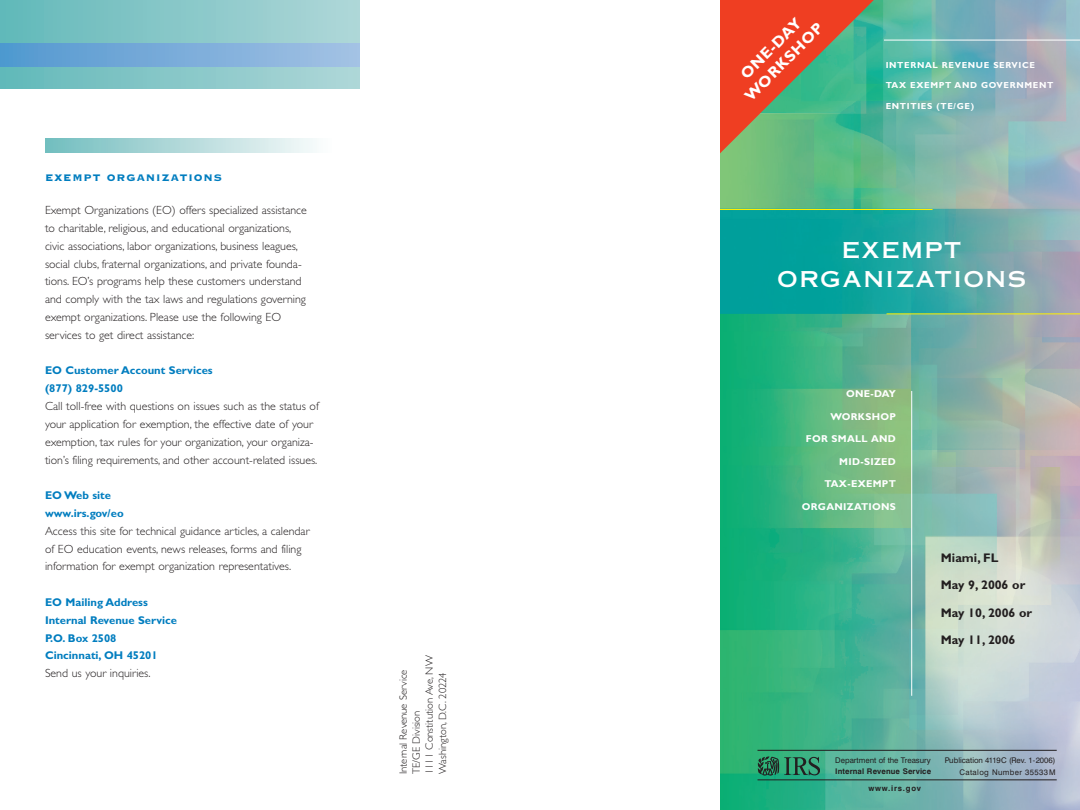
<style>
.page{position:relative;width:1080px;height:810px;background:#fff}
.page>*{position:absolute;margin:0;border:0;box-sizing:border-box;transform-origin:0 0}
.t1{font:21.88px/28.8px "Copperplate Thirty One AB";letter-spacing:.07em;color:#fff;text-align:center}
.t2{font:700 15.62px/18.8px "Gill Sans";color:#fff;text-align:center}
.t3{font:700 12.5px "Gill Sans";color:#231f20}
.t4{font:800 12.5px "Copperplate Gothic BT";letter-spacing:.065em;color:#007dbf}
.t5{font:300 11.88px/17.8px "Gill Sans";color:#231f20}
.t6{font:700 11.25px/17.8px "Gill Sans";color:#007dbf}
.t7{font:300 10.62px/13.1px "Gill Sans";color:#231f20}
.t8{font:700 10px "Gill Sans";letter-spacing:.03em;color:#fff}
.t9{font:700 8.75px "Gill Sans";letter-spacing:.075em;color:#fff}
.t10{font:7.75px "Swiss 721 BT";color:#231f20}
.t11{font:700 7.75px "Swiss 721 BT";letter-spacing:.015em;color:#231f20}
.t12{font:7.75px "Swiss 721 BT";letter-spacing:.045em;color:#231f20}
.t13{font:700 7.75px "Swiss 721 BT";letter-spacing:.1em;color:#231f20}
</style>
<div class="page">
<svg style="left:0;top:0;width:360px;height:89px;background:#87c7c8"></svg>
<svg style="left:0;top:43px;width:360px;height:24px;background:#7aacd9"></svg>
<svg style="left:45px;top:139px;width:270px;height:13px;background:#b2dada"></svg>
<img style="left:720px;top:0;width:360px;height:810px">
<hr style="left:884px;top:40px;width:196px;height:1px;background:#fff">
<hr style="left:887px;top:314px;width:193px;height:1px;background:#fff101">
<hr style="left:709px;top:209px;width:224px;height:1px;background:#fff101">
<hr style="left:912px;top:391px;width:1px;height:305px;background:#fff">
<svg style="left:720px;top:0;width:185px;height:190px;background:#8a8e66"></svg>
<svg style="left:758px;top:756px;width:62px;height:20px"></svg>
<hr style="left:758px;top:750px;width:299px;height:1px;background:#231f20">
<hr style="left:758px;top:780px;width:299px;height:1px;background:#231f20">
<p class="t4" style="left:45px;top:170px;width:178px">EXEMPT ORGANIZATIONS</p>
<p class="t5" style="left:45px;top:203px;width:263px">Exempt Organizations (EO) offers specialized assistance to charitable, religious, and educational organizations, civic associations, labor organizations, business leagues, social clubs, fraternal organizations, and private founda&shy;tions. EO’s programs help these customers understand and comply with the tax laws and regulations governing exempt organizations. Please use the following EO services to get direct assistance:</p>
<p class="t6" style="left:45px;top:363px;width:169px">EO Customer Account Services (877) 829-5500</p>
<p class="t5" style="left:45px;top:399px;width:275px">Call toll-free with questions on issues such as the status of your application for exemption, the effective date of your exemption, tax rules for your organization, your organiza&shy;tion’s filing requirements, and other account-related issues.</p>
<p class="t6" style="left:45px;top:488px;width:80px">EO Web site www.irs.gov/eo</p>
<p class="t5" style="left:45px;top:523px;width:266px">Access this site for technical guidance articles, a calendar of EO education events, news releases, forms and filing information for exempt organization representatives.</p>
<p class="t6" style="left:45px;top:595px;width:134px">EO Mailing Address<br>Internal Revenue Service<br>P.O. Box 2508<br>Cincinnati, OH 45201</p>
<p class="t5" style="left:45px;top:666px;width:107px">Send us your inquiries.</p>
<p class="t7" style="left:398px;top:774px;width:120px;rotate:-90deg">Internal Revenue Service<br>TE/GE Division<br>1111 Constitution Ave, NW<br>Washington, D.C. 20224</p>
<h2 class="t2" style="left:729px;top:80px;width:105px;rotate:-45deg">ONE-DAY<br>WORKSHOP</h2>
<p class="t9" style="left:886px;top:62px;width:151px">INTERNAL REVENUE SERVICE</p>
<p class="t9" style="left:886px;top:82px;width:169px">TAX EXEMPT AND GOVERNMENT</p>
<p class="t9" style="left:886px;top:103px;width:90px">ENTITIES (TE/GE)</p>
<h1 class="t1" style="left:777px;top:236px;width:250px">EXEMPT<br>ORGANIZATIONS</h1>
<p class="t8" style="left:846px;top:390px;width:51px">ONE-DAY</p>
<p class="t8" style="left:830px;top:413px;width:67px">WORKSHOP</p>
<p class="t8" style="left:806px;top:435px;width:92px">FOR SMALL AND</p>
<p class="t8" style="left:839px;top:458px;width:58px">MID-SIZED</p>
<p class="t8" style="left:825px;top:480px;width:73px">TAX-EXEMPT</p>
<p class="t8" style="left:802px;top:503px;width:96px">ORGANIZATIONS</p>
<p class="t3" style="left:941px;top:553px;width:59px">Miami, FL</p>
<p class="t3" style="left:941px;top:581px;width:86px">May 9, 2006 or</p>
<p class="t3" style="left:941px;top:608px;width:93px">May 10, 2006 or</p>
<p class="t3" style="left:941px;top:636px;width:76px">May 11, 2006</p>
<p class="t10" style="left:835px;top:757px;width:97px">Department of the Treasury</p>
<p class="t11" style="left:835px;top:769px;width:97px">Internal Revenue Service</p>
<p class="t13" style="left:868px;top:785px;width:54px">www.irs.gov</p>
<p class="t10" style="left:945px;top:757px;width:112px">Publication 4119C (Rev. 1-2006)</p>
<p class="t12" style="left:960px;top:769px;width:97px">Catalog Number 35533M</p>
</div>
